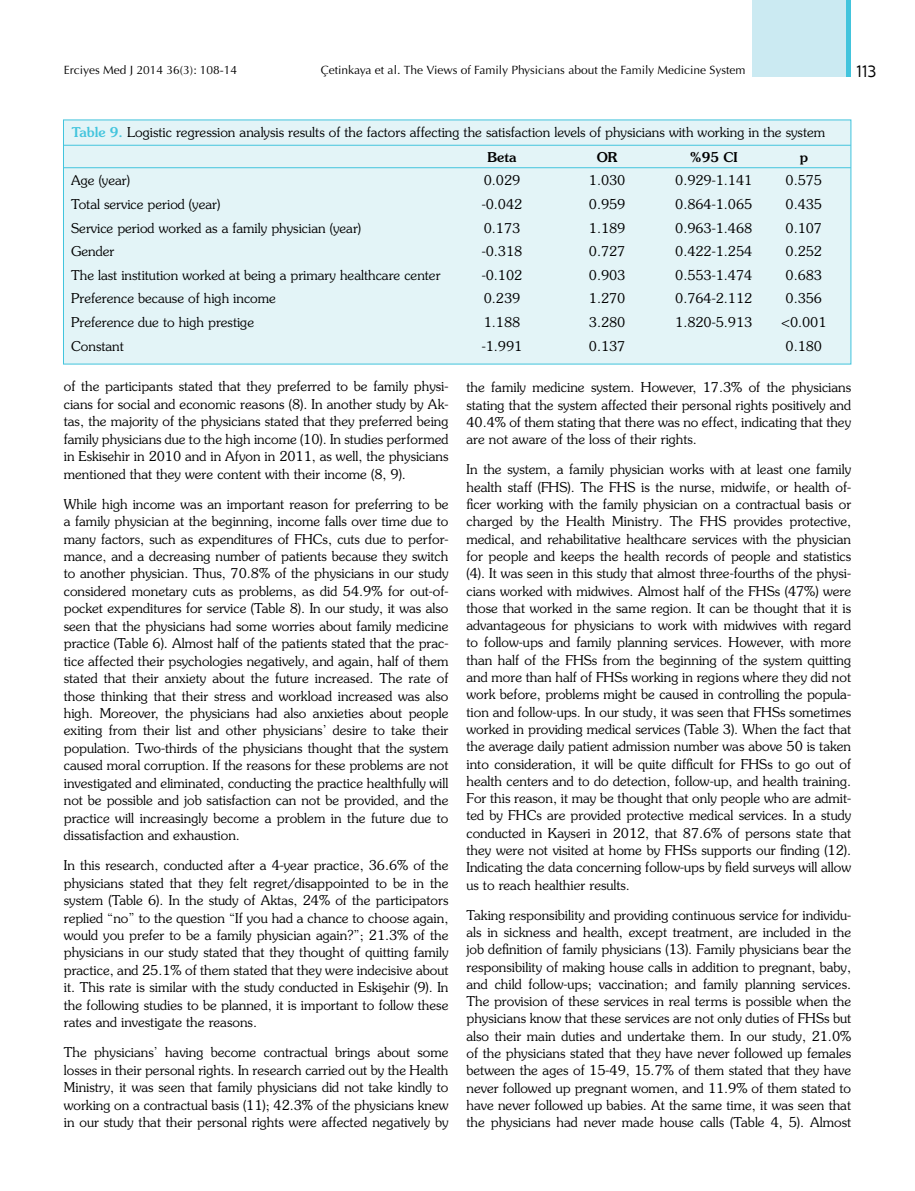
<style>
.page{position:relative;width:915px;height:1191px;background:#fff}
.page>*{position:absolute;margin:0;border:0;box-sizing:border-box;transform-origin:0 0}
.t1{font:16.5px "Centrale Sans";color:#000}
.Default{font:300 13.5px/17.2px "Souvenir Std";color:#000;text-align:justify}
.t2{font:500 13.5px "Souvenir Std";color:#000}
.t3{font:12px "Optima Normal Tr";color:#000}
.s1{font-weight:500;color:#42c4dd}
</style>
<div class="page">
<div style="left:63px;top:120px;width:787px;height:244px;background:#e3f4f7"></div>
<hr style="left:63px;top:167px;width:787px;height:1px;background:#42c4dd">
<hr style="left:63px;top:145px;width:787px;height:1px;background:#42c4dd">
<div style="left:752px;top:0;width:98px;height:77px;background:#cbeaf2"></div>
<hr style="left:846px;top:0;width:4px;height:77px;background:#42c4dd">
<p class="t3" style="left:64px;top:62px;width:175px">Erciyes Med J 2014 36(3): 108-14</p>
<p class="t3" style="left:320px;top:62px;width:426px">Çetinkaya et al. The Views of Family Physicians about the Family Medicine System</p>
<p class="t1" style="left:856px;top:62px;width:22px">113</p>
<p class="Default" style="left:72px;top:124px;width:754px"><span class="s1">Table 9.</span> Logistic regression analysis results of the factors affecting the satisfaction levels of physicians with working in the system</p>
<p class="t2" style="left:487px;top:149px;width:30px">Beta</p>
<p class="t2" style="left:596px;top:149px;width:22px">OR</p>
<p class="t2" style="left:689px;top:149px;width:49px">%95 CI</p>
<p class="t2" style="left:799px;top:149px;width:10px">p</p>
<p class="Default" style="left:71px;top:172px;width:60px">Age (year)</p>
<p class="Default" style="left:483px;top:172px;width:38px">0.029</p>
<p class="Default" style="left:588px;top:172px;width:38px">1.030</p>
<p class="Default" style="left:675px;top:172px;width:78px">0.929-1.141</p>
<p class="Default" style="left:785px;top:172px;width:38px">0.575</p>
<p class="Default" style="left:71px;top:195px;width:151px">Total service period (year)</p>
<p class="Default" style="left:481px;top:195px;width:42px">-0.042</p>
<p class="Default" style="left:588px;top:195px;width:38px">0.959</p>
<p class="Default" style="left:675px;top:195px;width:78px">0.864-1.065</p>
<p class="Default" style="left:785px;top:195px;width:38px">0.435</p>
<p class="Default" style="left:71px;top:219px;width:291px">Service period worked as a family physician (year)</p>
<p class="Default" style="left:483px;top:219px;width:38px">0.173</p>
<p class="Default" style="left:588px;top:219px;width:38px">1.189</p>
<p class="Default" style="left:675px;top:219px;width:78px">0.963-1.468</p>
<p class="Default" style="left:785px;top:219px;width:38px">0.107</p>
<p class="Default" style="left:71px;top:243px;width:45px">Gender</p>
<p class="Default" style="left:481px;top:243px;width:42px">-0.318</p>
<p class="Default" style="left:588px;top:243px;width:38px">0.727</p>
<p class="Default" style="left:675px;top:243px;width:78px">0.422-1.254</p>
<p class="Default" style="left:785px;top:243px;width:38px">0.252</p>
<p class="Default" style="left:71px;top:266px;width:371px">The last institution worked at being a primary healthcare center</p>
<p class="Default" style="left:481px;top:266px;width:42px">-0.102</p>
<p class="Default" style="left:588px;top:266px;width:38px">0.903</p>
<p class="Default" style="left:675px;top:266px;width:78px">0.553-1.474</p>
<p class="Default" style="left:785px;top:266px;width:38px">0.683</p>
<p class="Default" style="left:71px;top:290px;width:206px">Preference because of high income</p>
<p class="Default" style="left:483px;top:290px;width:38px">0.239</p>
<p class="Default" style="left:588px;top:290px;width:38px">1.270</p>
<p class="Default" style="left:675px;top:290px;width:78px">0.764-2.112</p>
<p class="Default" style="left:785px;top:290px;width:38px">0.356</p>
<p class="Default" style="left:71px;top:314px;width:184px">Preference due to high prestige</p>
<p class="Default" style="left:483px;top:314px;width:38px">1.188</p>
<p class="Default" style="left:588px;top:314px;width:38px">3.280</p>
<p class="Default" style="left:675px;top:314px;width:78px">1.820-5.913</p>
<p class="Default" style="left:780px;top:314px;width:47px">&lt;0.001</p>
<p class="Default" style="left:71px;top:337px;width:54px">Constant</p>
<p class="Default" style="left:481px;top:337px;width:42px">-1.991</p>
<p class="Default" style="left:588px;top:337px;width:38px">0.137</p>
<p class="Default" style="left:785px;top:337px;width:38px">0.180</p>
<p class="Default" style="left:64px;top:378px;width:386px">of the participants stated that they preferred to be family physi&shy;cians for social and economic reasons (8). In another study by Ak&shy;tas, the majority of the physicians stated that they preferred being family physicians due to the high income (10). In studies performed in Eskisehir in 2010 and in Afyon in 2011, as well, the physicians mentioned that they were content with their income (8, 9).</p>
<p class="Default" style="left:64px;top:495px;width:386px">While high income was an important reason for preferring to be a family physician at the beginning, income falls over time due to many factors, such as expenditures of FHCs, cuts due to perfor&shy;mance, and a decreasing number of patients because they switch to another physician. Thus, 70.8% of the physicians in our study considered monetary cuts as problems, as did 54.9% for out-of&shy;pocket expenditures for service (Table 8). In our study, it was also seen that the physicians had some worries about family medicine practice (Table 6). Almost half of the patients stated that the prac&shy;tice affected their psychologies negatively, and again, half of them stated that their anxiety about the future increased. The rate of those thinking that their stress and workload increased was also high. Moreover, the physicians had also anxieties about people exiting from their list and other physicians’ desire to take their population. Two-thirds of the physicians thought that the system caused moral corruption. If the reasons for these problems are not investigated and eliminated, conducting the practice healthfully will not be possible and job satisfaction can not be provided, and the practice will increasingly become a problem in the future due to dissatisfaction and exhaustion.</p>
<p class="Default" style="left:64px;top:856px;width:386px">In this research, conducted after a 4-year practice, 36.6% of the physicians stated that they felt regret/disappointed to be in the system (Table 6). In the study of Aktas, 24% of the participators replied “no” to the question “If you had a chance to choose again, would you prefer to be a family physician again?”; 21.3% of the physicians in our study stated that they thought of quitting family practice, and 25.1% of them stated that they were indecisive about it. This rate is similar with the study conducted in Eskişehir (9). In the following studies to be planned, it is important to follow these rates and investigate the reasons.</p>
<p class="Default" style="left:64px;top:1043px;width:386px">The physicians’ having become contractual brings about some losses in their personal rights. In research carried out by the Health Ministry, it was seen that family physicians did not take kindly to working on a contractual basis (11); 42.3% of the physicians knew in our study that their personal rights were affected negatively by</p>
<p class="Default" style="left:466px;top:379px;width:386px">the family medicine system. However, 17.3% of the physicians stating that the system affected their personal rights positively and 40.4% of them stating that there was no effect, indicating that they are not aware of the loss of their rights.</p>
<p class="Default" style="left:466px;top:461px;width:386px">In the system, a family physician works with at least one family health staff (FHS). The FHS is the nurse, midwife, or health of&shy;ficer working with the family physician on a contractual basis or charged by the Health Ministry. The FHS provides protective, medical, and rehabilitative healthcare services with the physician for people and keeps the health records of people and statistics (4). It was seen in this study that almost three-fourths of the physi&shy;cians worked with midwives. Almost half of the FHSs (47%) were those that worked in the same region. It can be thought that it is advantageous for physicians to work with midwives with regard to follow-ups and family planning services. However, with more than half of the FHSs from the beginning of the system quitting and more than half of FHSs working in regions where they did not work before, problems might be caused in controlling the popula&shy;tion and follow-ups. In our study, it was seen that FHSs sometimes worked in providing medical services (Table 3). When the fact that the average daily patient admission number was above 50 is taken into consideration, it will be quite difficult for FHSs to go out of health centers and to do detection, follow-up, and health training.<br>For this reason, it may be thought that only people who are admit&shy;ted by FHCs are provided protective medical services. In a study conducted in Kayseri in 2012, that 87.6% of persons state that they were not visited at home by FHSs supports our finding (12).<br>Indicating the data concerning follow-ups by field surveys will allow us to reach healthier results.</p>
<p class="Default" style="left:466px;top:906px;width:386px">Taking responsibility and providing continuous service for individu&shy;als in sickness and health, except treatment, are included in the job definition of family physicians (13). Family physicians bear the responsibility of making house calls in addition to pregnant, baby, and child follow-ups; vaccination; and family planning services.<br>The provision of these services in real terms is possible when the physicians know that these services are not only duties of FHSs but also their main duties and undertake them. In our study, 21.0% of the physicians stated that they have never followed up females between the ages of 15-49, 15.7% of them stated that they have never followed up pregnant women, and 11.9% of them stated to have never followed up babies. At the same time, it was seen that the physicians had never made house calls (Table 4, 5). Almost</p>
</div>
